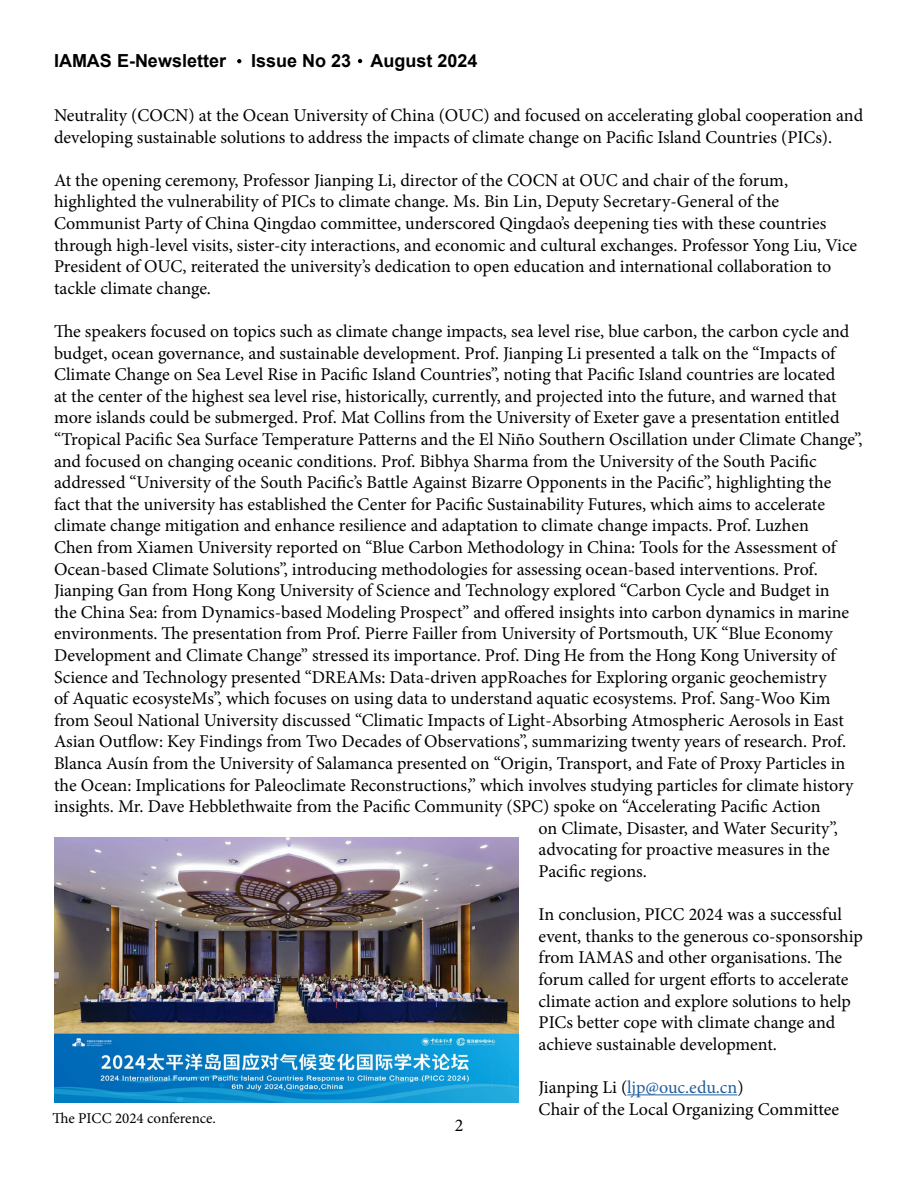
<style>
.page{position:relative;width:918px;height:1188px;background:#fff}
.page>*{position:absolute;margin:0;border:0;box-sizing:border-box;transform-origin:0 0}
.t1{font:18px/21.6px "Minion Pro";color:#000}
.t2{font:700 18px "Arial";color:#000}
.t3{font:15px "Minion Pro";color:#000}
.s1{color:#215e9e}
</style>
<div class="page">
<svg style="left:237px;top:59px;width:4px;height:4px"></svg>
<svg style="left:358px;top:59px;width:4px;height:4px"></svg>
<hr style="left:627px;top:1094px;width:110px;height:1px;background:#215e9e">
<img style="left:54px;top:837px;width:464px;height:266px">
<p class="t2" style="left:54px;top:49px;width:174px">IAMAS E-Newsletter</p>
<p class="t2" style="left:251px;top:49px;width:228px">Issue No 23 August 2024</p>
<p class="t1" style="left:54px;top:105px;width:811px">Neutrality (COCN) at the Ocean University of China (OUC) and focused on accelerating global cooperation and developing sustainable solutions to address the impacts of climate change on Pacific Island Countries (PICs).</p>
<p class="t1" style="left:54px;top:169px;width:805px">At the opening ceremony, Professor Jianping Li, director of the COCN at OUC and chair of the forum, highlighted the vulnerability of PICs to climate change. Ms. Bin Lin, Deputy Secretary-General of the Communist Party of China Qingdao committee, underscored Qingdao’s deepening ties with these countries through high-level visits, sister-city interactions, and economic and cultural exchanges. Professor Yong Liu, Vice President of OUC, reiterated the university’s dedication to open education and international collaboration to tackle climate change.</p>
<p class="t1" style="left:54px;top:321px;width:797px">The speakers focused on topics such as climate change impacts, sea level rise, blue carbon, the carbon cycle and</p>
<p class="t1" style="left:54px;top:342px;width:783px">budget, ocean governance, and sustainable development. Prof. Jianping Li presented a talk on the “Impacts of</p>
<p class="t1" style="left:54px;top:364px;width:783px">Climate Change on Sea Level Rise in Pacific Island Countries”, noting that Pacific Island countries are located</p>
<p class="t1" style="left:54px;top:385px;width:784px">at the center of the highest sea level rise, historically, currently, and projected into the future, and warned that</p>
<p class="t1" style="left:54px;top:407px;width:787px">more islands could be submerged. Prof. Mat Collins from the University of Exeter gave a presentation entitled</p>
<p class="t1" style="left:54px;top:429px;width:810px">“Tropical Pacific Sea Surface Temperature Patterns and the El Niño Southern Oscillation under Climate Change”,</p>
<p class="t1" style="left:54px;top:450px;width:764px">and focused on changing oceanic conditions. Prof. Bibhya Sharma from the University of the South Pacific</p>
<p class="t1" style="left:54px;top:472px;width:779px">addressed “University of the South Pacific’s Battle Against Bizarre Opponents in the Pacific”, highlighting the</p>
<p class="t1" style="left:54px;top:493px;width:772px">fact that the university has established the Center for Pacific Sustainability Futures, which aims to accelerate</p>
<p class="t1" style="left:54px;top:515px;width:756px">climate change mitigation and enhance resilience and adaptation to climate change impacts. Prof. Luzhen</p>
<p class="t1" style="left:54px;top:537px;width:784px">Chen from Xiamen University reported on “Blue Carbon Methodology in China: Tools for the Assessment of</p>
<p class="t1" style="left:54px;top:558px;width:765px">Ocean-based Climate Solutions”, introducing methodologies for assessing ocean-based interventions. Prof.</p>
<p class="t1" style="left:54px;top:580px;width:777px">Jianping Gan from Hong Kong University of Science and Technology explored “Carbon Cycle and Budget in</p>
<p class="t1" style="left:54px;top:601px;width:797px">the China Sea: from Dynamics-based Modeling Prospect” and offered insights into carbon dynamics in marine</p>
<p class="t1" style="left:54px;top:623px;width:780px">environments. The presentation from Prof. Pierre Failler from University of Portsmouth, UK “Blue Economy</p>
<p class="t1" style="left:54px;top:645px;width:783px">Development and Climate Change” stressed its importance. Prof. Ding He from the Hong Kong University of</p>
<p class="t1" style="left:54px;top:666px;width:774px">Science and Technology presented “DREAMs: Data-driven appRoaches for Exploring organic geochemistry</p>
<p class="t1" style="left:54px;top:688px;width:778px">of Aquatic ecosysteMs”, which focuses on using data to understand aquatic ecosystems. Prof. Sang-Woo Kim</p>
<p class="t1" style="left:54px;top:709px;width:791px">from Seoul National University discussed “Climatic Impacts of Light-Absorbing Atmospheric Aerosols in East</p>
<p class="t1" style="left:54px;top:731px;width:794px">Asian Outflow: Key Findings from Two Decades of Observations”, summarizing twenty years of research. Prof.</p>
<p class="t1" style="left:54px;top:753px;width:793px">Blanca Ausín from the University of Salamanca presented on “Origin, Transport, and Fate of Proxy Particles in</p>
<p class="t1" style="left:54px;top:774px;width:801px">the Ocean: Implications for Paleoclimate Reconstructions,” which involves studying particles for climate history</p>
<p class="t1" style="left:54px;top:796px;width:768px">insights. Mr. Dave Hebblethwaite from the Pacific Community (SPC) spoke on “Accelerating Pacific Action</p>
<p class="t1" style="left:539px;top:817px;width:301px">on Climate, Disaster, and Water Security”,</p>
<p class="t1" style="left:539px;top:839px;width:293px">advocating for proactive measures in the</p>
<p class="t1" style="left:539px;top:861px;width:110px">Pacific regions.</p>
<p class="t1" style="left:539px;top:904px;width:326px">In conclusion, PICC 2024 was a successful event, thanks to the generous co-sponsorship from IAMAS and other organisations. The forum called for urgent efforts to accelerate climate action and explore solutions to help PICs better cope with climate change and achieve sustainable development.</p>
<p class="t1" style="left:539px;top:1077px;width:302px">Jianping Li (<span class="s1">ljp@ouc.edu.cn</span>)<br>Chair of the Local Organizing Committee</p>
<p class="t3" style="left:52px;top:1108px;width:165px">The PICC 2024 conference.</p>
<p class="t1" style="left:455px;top:1114px;width:10px">2</p>
</div>
